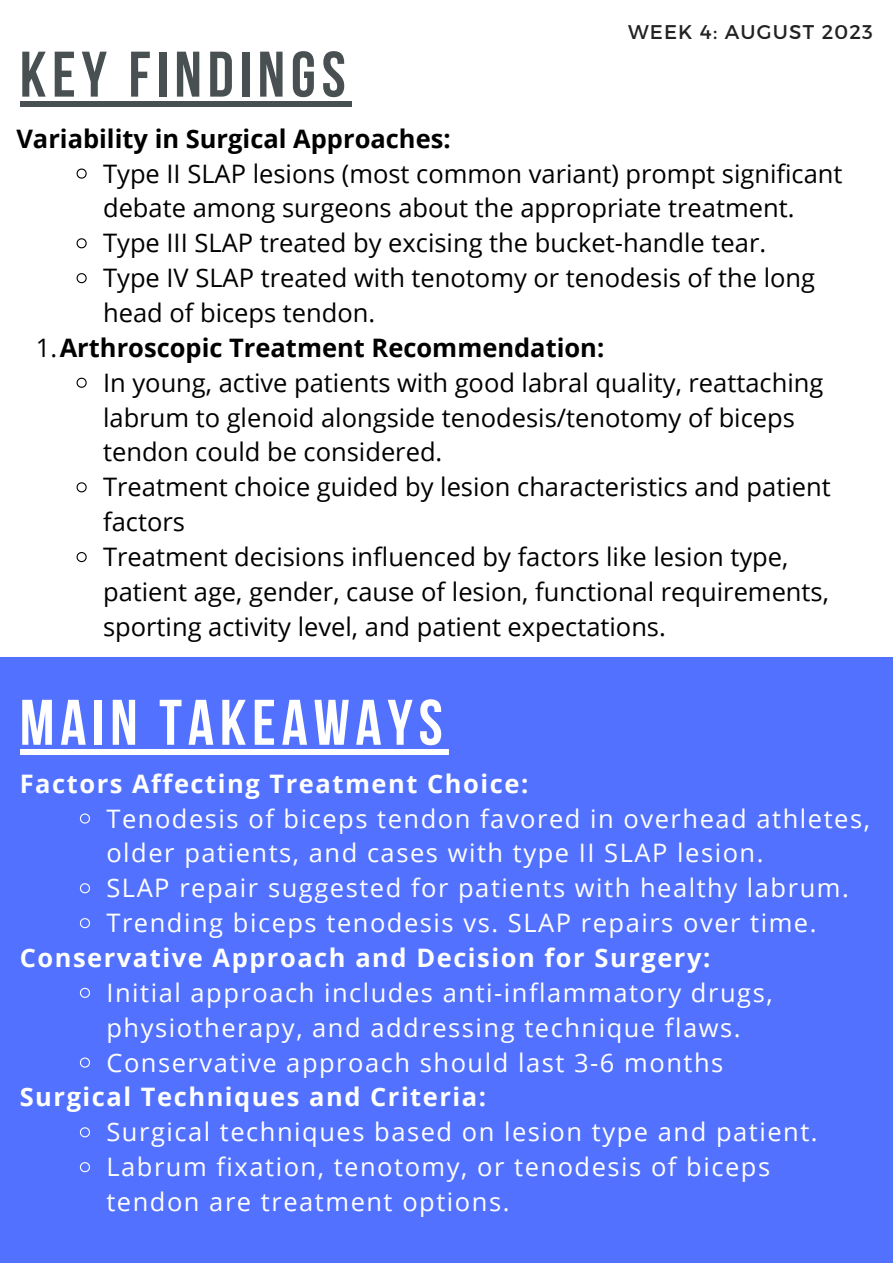
<style>
.page{position:relative;width:893px;height:1264px;background:#fff}
.page>*{position:absolute;margin:0;border:0;box-sizing:border-box;transform-origin:0 0}
.t1{font:700 64.2px "Bebas Neue";letter-spacing:.09em;color:#fff}
.t2{font:700 64.2px "Bebas Neue";letter-spacing:.09em;color:#495052}
.t3{font:25.5px/34.8px "Open Sans";color:#000}
.t4{font:25.5px/34.8px "Open Sans";letter-spacing:.06em;color:#fff}
.t5{font:700 25.5px "Open Sans";letter-spacing:.06em;color:#fff}
.t6{font:700 25.5px "Open Sans";color:#000}
.t7{font:19.8px "Montserrat";letter-spacing:.06em;color:#222}
.s1{font-weight:400}
</style>
<div class="page">
<div style="left:0;top:657px;width:892px;height:605px;background:#5271ff"></div>
<svg style="left:79px;top:813px;width:11px;height:11px"></svg>
<svg style="left:79px;top:883px;width:11px;height:11px"></svg>
<svg style="left:79px;top:918px;width:11px;height:11px"></svg>
<svg style="left:79px;top:987px;width:11px;height:11px"></svg>
<svg style="left:79px;top:1057px;width:11px;height:11px"></svg>
<svg style="left:79px;top:1127px;width:11px;height:11px"></svg>
<svg style="left:79px;top:1162px;width:11px;height:10px"></svg>
<div style="left:20px;top:101px;width:331px;height:6px;background:#495052"></div>
<svg style="left:76px;top:168px;width:11px;height:11px"></svg>
<svg style="left:76px;top:238px;width:11px;height:11px"></svg>
<svg style="left:76px;top:273px;width:11px;height:11px"></svg>
<svg style="left:76px;top:377px;width:11px;height:11px"></svg>
<svg style="left:76px;top:482px;width:11px;height:11px"></svg>
<svg style="left:76px;top:552px;width:11px;height:11px"></svg>
<div style="left:20px;top:749px;width:428px;height:6px;background:#fff"></div>
<p class="t2" style="left:20px;top:48px;width:327px">KEY FINDINGS</p>
<p class="t6" style="left:16px;top:120px;width:436px">Variability in Surgical Approaches:</p>
<p class="t7" style="left:628px;top:19px;width:246px">WEEK 4: AUGUST 2023</p>
<p class="t3" style="left:103px;top:155px;width:741px">Type II SLAP lesions (most common variant) prompt significant debate among surgeons about the appropriate treatment.</p>
<p class="t3" style="left:103px;top:225px;width:664px">Type III SLAP treated by excising the bucket-handle tear.</p>
<p class="t3" style="left:103px;top:260px;width:713px">Type IV SLAP treated with tenotomy or tenodesis of the long head of biceps tendon.</p>
<p class="t6" style="left:36px;top:329px;width:570px"><span class="s1">1.</span>Arthroscopic Treatment Recommendation:</p>
<p class="t3" style="left:103px;top:364px;width:721px">In young, active patients with good labral quality, reattaching labrum to glenoid alongside tenodesis/tenotomy of biceps tendon could be considered.</p>
<p class="t3" style="left:103px;top:469px;width:729px">Treatment choice guided by lesion characteristics and patient factors</p>
<p class="t3" style="left:103px;top:539px;width:727px">Treatment decisions influenced by factors like lesion type, patient age, gender, cause of lesion, functional requirements, sporting activity level, and patient expectations.</p>
<p class="t1" style="left:20px;top:696px;width:424px">MAIN TAKEAWAYS</p>
<p class="t5" style="left:20px;top:765px;width:510px">Factors Affecting Treatment Choice:</p>
<p class="t4" style="left:106px;top:800px;width:765px">Tenodesis of biceps tendon favored in overhead athletes, older patients, and cases with type II SLAP lesion.</p>
<p class="t4" style="left:106px;top:870px;width:744px">SLAP repair suggested for patients with healthy labrum.</p>
<p class="t4" style="left:106px;top:904px;width:711px">Trending biceps tenodesis vs. SLAP repairs over time.</p>
<p class="t5" style="left:20px;top:939px;width:692px">Conservative Approach and Decision for Surgery:</p>
<p class="t4" style="left:106px;top:974px;width:667px">Initial approach includes anti-inflammatory drugs, physiotherapy, and addressing technique flaws.</p>
<p class="t4" style="left:106px;top:1044px;width:618px">Conservative approach should last 3-6 months</p>
<p class="t5" style="left:20px;top:1079px;width:468px">Surgical Techniques and Criteria:</p>
<p class="t4" style="left:106px;top:1113px;width:712px">Surgical techniques based on lesion type and patient.</p>
<p class="t4" style="left:106px;top:1148px;width:665px">Labrum fixation, tenotomy, or tenodesis of biceps tendon are treatment options.</p>
</div>
